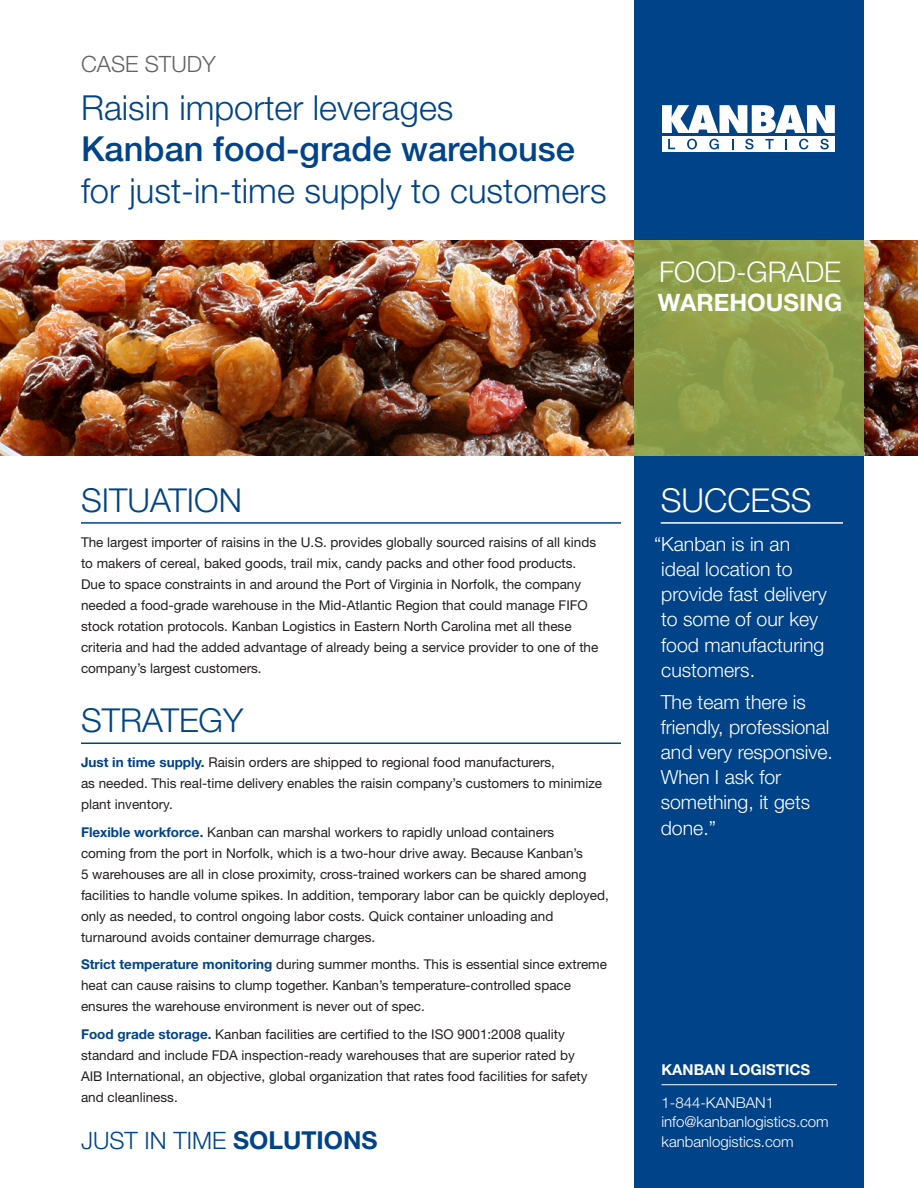
<style>
.page{position:relative;width:918px;height:1188px;background:#fff}
.page>*{position:absolute;margin:0;border:0;box-sizing:border-box;transform-origin:0 0}
.t1{font:300 34.5px/41.4px "Helvetica Neue";color:#004389}
.head_blue{font:300 33px "Helvetica Neue";color:#004389}
.head_white{font:300 33px "Helvetica Neue";color:#fff}
.head_white-2{font:300 28.5px "Helvetica Neue";color:#fff}
.t2{font:300 24px "Helvetica Neue";color:#004389}
.head_white-3{font:700 24px "Helvetica Neue";color:#fff}
.t3{font:300 22.5px "Helvetica Neue";color:#636366}
.text_sidebar_white{font:300 19.5px/25.2px "Helvetica Neue";color:#fff}
.t4{font:300 15px/19.5px "Helvetica Neue";color:#fff}
.t5{font:700 15px "Helvetica Neue";color:#fff}
.text{font:13.5px/21px "Helvetica Neue";color:#231f20}
.s1{font-weight:500}
.s2{font-weight:700;color:#004389}
.s3{font-weight:700;font-size:24.75px}
</style>
<div class="page">
<div style="left:634px;top:0;width:230px;height:1188px;background:#004389"></div>
<img style="left:0;top:240px;width:918px;height:216px">
<hr style="left:81px;top:522px;width:540px;height:2px;background:#004389">
<hr style="left:81px;top:743px;width:540px;height:1px;background:#004389">
<div style="left:662px;top:136px;width:173px;height:16px;background:#fff"></div>
<svg style="left:662px;top:105px;width:173px;height:28px"></svg>
<svg style="left:668px;top:139px;width:7px;height:10px"></svg>
<svg style="left:687px;top:139px;width:10px;height:10px"></svg>
<svg style="left:709px;top:139px;width:10px;height:10px"></svg>
<svg style="left:732px;top:139px;width:2px;height:10px"></svg>
<svg style="left:745px;top:139px;width:9px;height:10px"></svg>
<svg style="left:765px;top:139px;width:9px;height:10px"></svg>
<svg style="left:799px;top:139px;width:9px;height:10px"></svg>
<svg style="left:820px;top:139px;width:9px;height:10px"></svg>
<hr style="left:661px;top:522px;width:182px;height:2px;background:#fff">
<hr style="left:662px;top:1084px;width:175px;height:1px;background:#fff">
<svg style="left:634px;top:240px;width:230px;height:216px;background:#8d9e48"></svg>
<p class="t3" style="left:81px;top:50px;width:137px">CASE STUDY</p>
<p class="t1" style="left:81px;top:86px;width:527px">Raisin importer leverages<br><span class="s1">Kanban food-grade warehouse </span>for just-in-time supply to customers</p>
<p class="head_white-2" style="left:659px;top:255px;width:184px">FOOD-GRADE</p>
<p class="head_white-3" style="left:658px;top:288px;width:186px">WAREHOUSING</p>
<p class="head_blue" style="left:81px;top:480px;width:162px">SITUATION</p>
<p class="text" style="left:81px;top:531px;width:519px">The largest importer of raisins in the U.S. provides globally sourced raisins of all kinds to makers of cereal, baked goods, trail mix, candy packs and other food products.<br>Due to space constraints in and around the Port of Virginia in Norfolk, the company needed a food-grade warehouse in the Mid-Atlantic Region that could manage FIFO stock rotation protocols. Kanban Logistics in Eastern North Carolina met all these criteria and had the added advantage of already being a service provider to one of the company’s largest customers.</p>
<p class="head_blue" style="left:81px;top:700px;width:164px">STRATEGY</p>
<p class="text" style="left:81px;top:751px;width:523px"><span class="s2">Just in time supply.</span> Raisin orders are shipped to regional food manufacturers,<br>as needed. This real-time delivery enables the raisin company’s customers to minimize plant inventory.</p>
<p class="text" style="left:81px;top:821px;width:529px"><span class="s2">Flexible workforce.</span> Kanban can marshal workers to rapidly unload containers<br>coming from the port in Norfolk, which is a two-hour drive away. Because Kanban’s<br>5 warehouses are all in close proximity, cross-trained workers can be shared among facilities to handle volume spikes. In addition, temporary labor can be quickly deployed, only as needed, to control ongoing labor costs. Quick container unloading and turnaround avoids container demurrage charges.</p>
<p class="text" style="left:81px;top:954px;width:528px"><span class="s2">Strict temperature monitoring</span> during summer months. This is essential since extreme heat can cause raisins to clump together. Kanban’s temperature-controlled space ensures the warehouse environment is never out of spec.</p>
<p class="text" style="left:81px;top:1024px;width:508px"><span class="s2">Food grade storage.</span> Kanban facilities are certified to the ISO 9001:2008 quality standard and include FDA inspection-ready warehouses that are superior rated by AIB International, an objective, global organization that rates food facilities for safety and cleanliness.</p>
<p class="head_white" style="left:661px;top:480px;width:153px">SUCCESS</p>
<p class="text_sidebar_white" style="left:661px;top:531px;width:167px;text-indent:-7px">“Kanban is in an ideal location to provide fast delivery to some of our key food manufacturing customers.</p>
<p class="text_sidebar_white" style="left:661px;top:689px;width:174px">The team there is friendly, professional and very responsive.<br>When I ask for something, it gets done.”</p>
<p class="t5" style="left:662px;top:1060px;width:150px">KANBAN LOGISTICS</p>
<p class="t4" style="left:662px;top:1092px;width:169px">1-844-KANBAN1 info@kanbanlogistics.com</p>
<p class="t2" style="left:81px;top:1126px;width:298px">JUST IN TIME <span class="s3">SOLUTIONS</span></p>
<p class="t4" style="left:662px;top:1131px;width:134px">kanbanlogistics.com</p>
</div>
